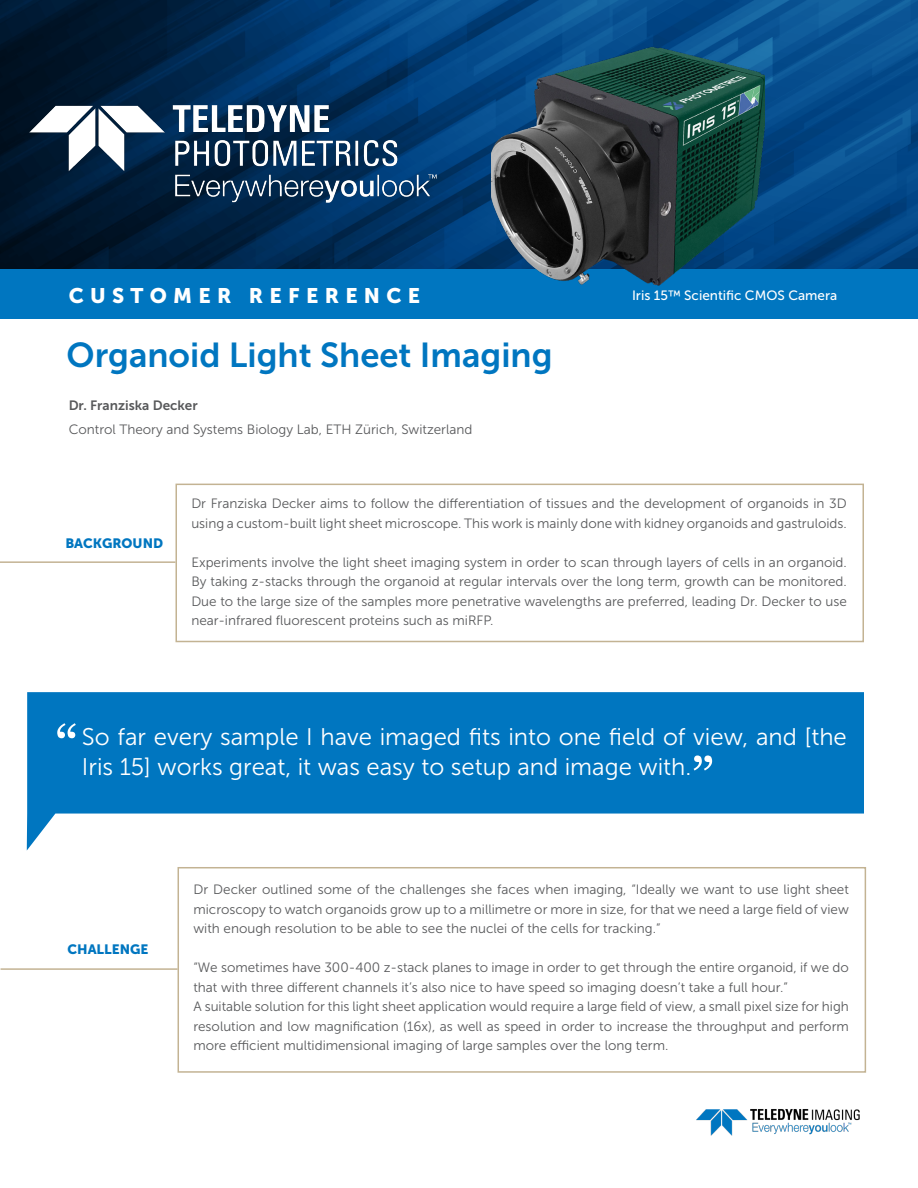
<style>
.page{position:relative;width:918px;height:1188px;background:#fff}
.page>*{position:absolute;margin:0;border:0;box-sizing:border-box;transform-origin:0 0}
.t1{font:57px "Georgia";color:#fff}
.t2{font:34.5px "Museo Sans 700";color:#0076c0}
.t3{font:24px "Museo Sans 300";color:#fff}
.t4{font:21px "Museo Sans 900";letter-spacing:.3em;color:#fff}
.t5{font:13.5px/19.5px "Museo Sans 300";color:#58595b;text-align:justify}
.t6{font:13.5px "Museo Sans 500";color:#fff}
.t7{font:13.5px "Museo Sans 900";color:#0076c0}
.t8{font:13.5px "Museo Sans 700";color:#58595b}
</style>
<div class="page">
<img style="left:696px;top:1109px;width:164px;height:27px">
<img style="left:0;top:0;width:918px;height:269px">
<img style="left:23px;top:103px;width:423px;height:101px">
<div style="left:0;top:269px;width:918px;height:50px;background:#0076c0"></div>
<img style="left:491px;top:41px;width:273px;height:245px">
<svg style="left:27px;top:692px;width:837px;height:158px;fill:#0076c0"></svg>
<div style="left:175px;top:484px;width:689px;height:158px;border:2px solid #c3b393"></div>
<div style="left:178px;top:867px;width:688px;height:206px;border:2px solid #c3b393"></div>
<hr style="left:1px;top:968px;width:177px;height:2px;background:#c3b393">
<hr style="left:0;top:561px;width:175px;height:2px;background:#c3b393">
<p class="t4" style="left:69px;top:283px;width:353px">CUSTOMER REFERENCE</p>
<p class="t6" style="left:632px;top:288px;width:207px">Iris 15™ Scientific CMOS Camera</p>
<p class="t2" style="left:67px;top:336px;width:488px">Organoid Light Sheet Imaging</p>
<p class="t8" style="left:69px;top:398px;width:131px">Dr. Franziska Decker</p>
<p class="t5" style="left:69px;top:420px;width:405px">Control Theory and Systems Biology Lab, ETH Zürich, Switzerland</p>
<p class="t7" style="left:65px;top:535px;width:99px">BACKGROUND</p>
<p class="t5" style="left:191px;top:494px;width:657px">Dr Franziska Decker aims to follow the differentiation of tissues and the development of organoids in 3D using a custom-built light sheet microscope. This work is mainly done with kidney organoids and gastruloids.</p>
<p class="t5" style="left:191px;top:552px;width:657px">Experiments involve the light sheet imaging system in order to scan through layers of cells in an organoid.<br>By taking z-stacks through the organoid at regular intervals over the long term, growth can be monitored.<br>Due to the large size of the samples more penetrative wavelengths are preferred, leading Dr. Decker to use near-infrared fluorescent proteins such as miRFP.</p>
<p class="t1" style="left:55px;top:712px;width:25px">“</p>
<p class="t3" style="left:82px;top:724px;width:766px">So far every sample I have imaged fits into one field of view, and [the</p>
<p class="t3" style="left:82px;top:754px;width:611px">Iris 15] works great, it was easy to setup and image with.</p>
<p class="t1" style="left:714px;top:782px;width:25px;rotate:-180deg">“</p>
<p class="t7" style="left:67px;top:942px;width:83px">CHALLENGE</p>
<p class="t5" style="left:193px;top:880px;width:657px">Dr Decker outlined some of the challenges she faces when imaging, “Ideally we want to use light sheet microscopy to watch organoids grow up to a millimetre or more in size, for that we need a large field of view with enough resolution to be able to see the nuclei of the cells for tracking.”</p>
<p class="t5" style="left:193px;top:958px;width:657px">“We sometimes have 300-400 z-stack planes to image in order to get through the entire organoid, if we do that with three different channels it’s also nice to have speed so imaging doesn’t take a full hour.”</p>
<p class="t5" style="left:193px;top:997px;width:657px">A suitable solution for this light sheet application would require a large field of view, a small pixel size for high resolution and low magnification (16x), as well as speed in order to increase the throughput and perform more efficient multidimensional imaging of large samples over the long term.</p>
</div>
